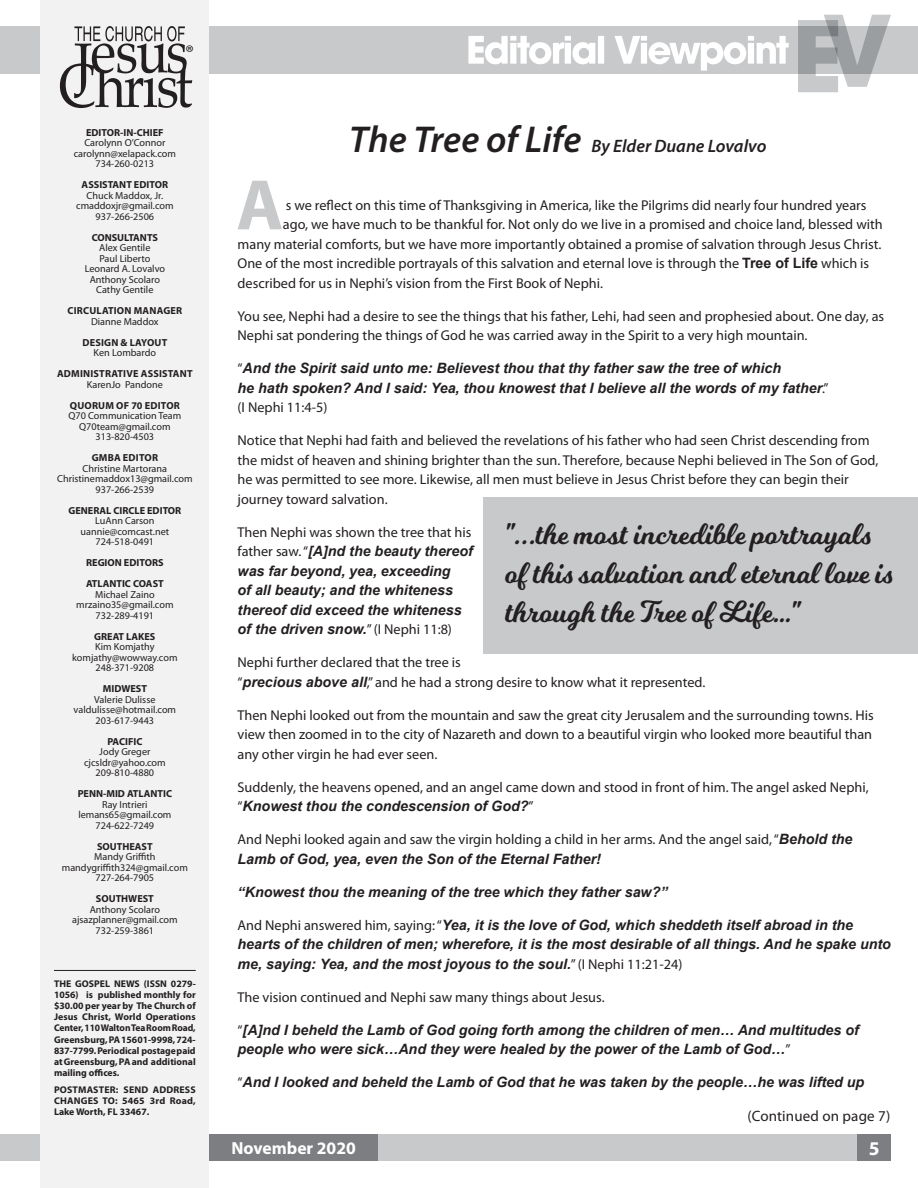
<style>
.page{position:relative;width:918px;height:1188px;background:#fff}
.page>*{position:absolute;margin:0;border:0;box-sizing:border-box;transform-origin:0 0}
.t1{font:700 72.15px "Myriad Pro";color:#c7c9cb}
.t2{font:30px/39px "Milkshake";color:#231f20}
.t3{font:19.95px "Myriad Pro";color:#231f20}
.t4{font:700 19.5px "Myriad Pro";color:#fff}
.t5{font:italic 600 18px "Myriad Pro";color:#231f20}
.t6{font:700 17.55px "Myriad Pro";color:#fff}
.t7{font:15px "Myriad Pro";letter-spacing:.01em;color:#231f20}
.t8{font:14.25px/19.5px "Myriad Pro";color:#231f20}
.t9{font:italic 700 14.25px/19.5px "Arial";color:#231f20}
.t10{font:10.2px/10.5px "Myriad Pro";color:#231f20;text-align:center}
.t11{font:700 10.2px/21px "Myriad Pro";color:#231f20}
.t12{font:700 10.2px "Myriad Pro";letter-spacing:.02em;color:#231f20}
.t13{font:700 9.75px/11.1px "Myriad Pro";color:#231f20;text-align:justify}
.s1{font-size:37.5px}
.s2{font-family:"Arial";font-weight:700}
.s3{font-family:"Myriad Pro";font-weight:400;font-style:normal}
.s4{font-family:"Arial";font-weight:700;font-style:italic}
</style>
<div class="page">
<div style="left:0;top:1134px;width:891px;height:27px;background:#c7c9cb"></div>
<div style="left:857px;top:1134px;width:34px;height:27px;background:#7c7e81"></div>
<div style="left:484px;top:497px;width:434px;height:156px;background:#c7c9cb"></div>
<div style="left:0;top:26px;width:918px;height:47px;background:#c7c9cb"></div>
<div style="left:40px;top:0;width:169px;height:1188px;background:#f2f2f3"></div>
<hr style="left:54px;top:970px;width:142px;height:1px;background:#231f20">
<svg style="left:798px;top:15px;width:93px;height:77px"></svg>
<svg style="left:468px;top:36px;width:321px;height:35px"></svg>
<svg style="left:60px;top:26px;width:132px;height:82px"></svg>
<div style="left:209px;top:1134px;width:169px;height:27px;background:#7c7e81"></div>
<h3 class="t3" style="left:185px;top:40px;width:10px">®</h3>
<p class="t11" style="left:86px;top:122px;width:79px">EDITOR-IN-CHIEF</p>
<p class="t10" style="left:74px;top:138px;width:104px">Carolynn O’Connor carolynn@xelapack.com<br>734-260-0213</p>
<p class="t11" style="left:82px;top:174px;width:88px">ASSISTANT EDITOR</p>
<p class="t10" style="left:76px;top:190px;width:99px">Chuck Maddox, Jr. cmaddoxjr@gmail.com<br>937-266-2506</p>
<p class="t11" style="left:92px;top:227px;width:68px">CONSULTANTS</p>
<p class="t10" style="left:85px;top:243px;width:82px">Alex Gentile<br>Paul Liberto<br>Leonard A. Lovalvo<br>Anthony Scolaro<br>Cathy Gentile</p>
<p class="t12" style="left:68px;top:304px;width:116px">CIRCULATION MANAGER</p>
<p class="t10" style="left:91px;top:316px;width:69px">Dianne Maddox</p>
<p class="t12" style="left:83px;top:336px;width:86px">DESIGN &amp; LAYOUT</p>
<p class="t10" style="left:94px;top:348px;width:64px">Ken Lombardo</p>
<p class="t12" style="left:57px;top:367px;width:137px">ADMINISTRATIVE ASSISTANT</p>
<p class="t10" style="left:87px;top:379px;width:78px">KarenJo Pandone</p>
<p class="t12" style="left:70px;top:399px;width:112px">QUORUM OF 70 EDITOR</p>
<p class="t10" style="left:68px;top:411px;width:114px">Q70 Communication Team<br>Q70team@gmail.com<br>313-820-4503</p>
<p class="t12" style="left:92px;top:451px;width:68px">GMBA EDITOR</p>
<p class="t10" style="left:57px;top:463px;width:137px">Christine Martorana<br>Christinemaddox13@gmail.com<br>937-266-2539</p>
<p class="t11" style="left:68px;top:500px;width:114px">GENERAL CIRCLE EDITOR</p>
<p class="t10" style="left:81px;top:515px;width:90px">LuAnn Carson uannie@comcast.net<br>724-518-0491</p>
<p class="t11" style="left:86px;top:552px;width:79px">REGION EDITORS<br>ATLANTIC COAST</p>
<p class="t10" style="left:76px;top:589px;width:99px">Michael Zaino mrzaino35@gmail.com<br>732-289-4191</p>
<p class="t11" style="left:94px;top:626px;width:63px">GREAT LAKES</p>
<p class="t10" style="left:72px;top:641px;width:107px">Kim Komjathy komjathy@wowway.com<br>248-371-9208</p>
<p class="t11" style="left:103px;top:678px;width:46px">MIDWEST</p>
<p class="t10" style="left:74px;top:694px;width:104px">Valerie Dulisse valdulisse@hotmail.com<br>203-617-9443</p>
<p class="t11" style="left:107px;top:731px;width:37px">PACIFIC</p>
<p class="t10" style="left:84px;top:746px;width:83px">Jody Greger cjcsldr@yahoo.com<br>209-810-4880</p>
<p class="t11" style="left:78px;top:783px;width:96px">PENN-MID ATLANTIC</p>
<p class="t10" style="left:78px;top:799px;width:95px">Ray Intrieri lemans65@gmail.com<br>724-622-7249</p>
<p class="t11" style="left:97px;top:835px;width:57px">SOUTHEAST</p>
<p class="t10" style="left:62px;top:851px;width:127px">Mandy Griffith mandygriffith324@gmail.com<br>727-264-7905</p>
<p class="t11" style="left:96px;top:888px;width:59px">SOUTHWEST</p>
<p class="t10" style="left:72px;top:904px;width:107px">Anthony Scolaro ajsazplanner@gmail.com<br>732-259-3861</p>
<p class="t13" style="left:54px;top:978px;width:143px">THE GOSPEL NEWS (ISSN 0279- 1056) is published monthly for $30.00 per year by The Church of Jesus Christ, World Operations Center, 110 Walton Tea Room Road, Greensburg, PA 15601-9998, 724- 837-7799. Periodical postage paid at Greensburg, PA and additional mailing offices.</p>
<p class="t13" style="left:54px;top:1084px;width:143px">POSTMASTER: SEND ADDRESS CHANGES TO: 5465 3rd Road, Lake Worth, FL 33467.</p>
<p class="t5" style="left:349px;top:135px;width:419px"><span class="s1">The Tree of Life</span> By Elder Duane Lovalvo</p>
<h1 class="t1" style="left:236px;top:158px;width:49px">A</h1>
<p class="t8" style="left:286px;top:195px;width:582px">s we reflect on this time of Thanksgiving in America, like the Pilgrims did nearly four hundred years</p>
<p class="t8" style="left:283px;top:215px;width:601px">ago, we have much to be thankful for. Not only do we live in a promised and choice land, blessed with</p>
<p class="t8" style="left:238px;top:234px;width:645px">many material comforts, but we have more importantly obtained a promise of salvation through Jesus Christ.</p>
<p class="t8" style="left:238px;top:254px;width:633px">One of the most incredible portrayals of this salvation and eternal love is through the <span class="s2">Tree of Life</span> which is</p>
<p class="t8" style="left:238px;top:273px;width:367px">described for us in Nephi’s vision from the First Book of Nephi.</p>
<p class="t8" style="left:238px;top:306px;width:648px">You see, Nephi had a desire to see the things that his father, Lehi, had seen and prophesied about. One day, as<br>Nephi sat pondering the things of God he was carried away in the Spirit to a very high mountain.</p>
<p class="t9" style="left:238px;top:359px;width:593px"><span class="s3">“</span>And the Spirit said unto me: Believest thou that thy father saw the tree of which<br>he hath spoken? And I said: Yea, thou knowest that I believe all the words of my father<span class="s3">.”</span></p>
<p class="t8" style="left:238px;top:398px;width:91px">(I Nephi 11:4-5)</p>
<p class="t8" style="left:238px;top:431px;width:642px">Notice that Nephi had faith and believed the revelations of his father who had seen Christ descending from the midst of heaven and shining brighter than the sun. Therefore, because Nephi believed in The Son of God, he was permitted to see more. Likewise, all men must believe in Jesus Christ before they can begin their journey toward salvation.</p>
<p class="t8" style="left:238px;top:522px;width:235px">Then Nephi was shown the tree that his</p>
<p class="t9" style="left:238px;top:542px;width:237px"><span class="s3">father saw. “</span>[A]nd the beauty thereof was far beyond, yea, exceeding<br>of all beauty; and the whiteness thereof did exceed the whiteness of the driven snow.<span class="s3">” (I Nephi 11:8)</span></p>
<p class="t8" style="left:238px;top:652px;width:469px">Nephi further declared that the tree is<br>“<span class="s4">precious above all</span>,” and he had a strong desire to know what it represented.</p>
<p class="t8" style="left:238px;top:705px;width:638px;text-align:justify">Then Nephi looked out from the mountain and saw the great city Jerusalem and the surrounding towns. His view then zoomed in to the city of Nazareth and down to a beautiful virgin who looked more beautiful than any other virgin he had ever seen.</p>
<p class="t8" style="left:238px;top:777px;width:633px">Suddenly, the heavens opened, and an angel came down and stood in front of him. The angel asked Nephi,</p>
<p class="t9" style="left:238px;top:796px;width:297px"><span class="s3">“</span>Knowest thou the condescension of God?<span class="s3">”</span></p>
<p class="t8" style="left:238px;top:829px;width:616px">And Nephi looked again and saw the virgin holding a child in her arms. And the angel said, “<span class="s4">Behold the</span></p>
<p class="t9" style="left:238px;top:849px;width:365px">Lamb of God, yea, even the Son of the Eternal Father!</p>
<p class="t9" style="left:238px;top:882px;width:431px">“Knowest thou the meaning of the tree which they father saw?”</p>
<p class="t9" style="left:238px;top:915px;width:655px"><span class="s3">And Nephi answered him, saying: “</span>Yea, it is the love of God, which sheddeth itself abroad in the hearts of the children of men; wherefore, it is the most desirable of all things. And he spake unto me, saying: Yea, and the most joyous to the soul.<span class="s3">” (I Nephi 11:21-24)</span></p>
<p class="t8" style="left:238px;top:987px;width:369px">The vision continued and Nephi saw many things about Jesus.</p>
<p class="t9" style="left:238px;top:1020px;width:623px"><span class="s3">“</span>[A]nd I beheld the Lamb of God going forth among the children of men… And multitudes of people who were sick…And they were healed by the power of the Lamb of God…<span class="s3">”</span></p>
<p class="t9" style="left:238px;top:1072px;width:628px"><span class="s3">“</span>And I looked and beheld the Lamb of God that he was taken by the people…he was lifted up</p>
<h2 class="t2" style="left:505px;top:516px;width:388px">"...the most incredible portrayals of this salvation and eternal love is through the Tree of Life…"</h2>
<p class="t6" style="left:231px;top:1137px;width:126px">November 2020</p>
<p class="t7" style="left:747px;top:1106px;width:144px">(Continued on page 7)</p>
<h3 class="t4" style="left:869px;top:1136px;width:12px">5</h3>
</div>
